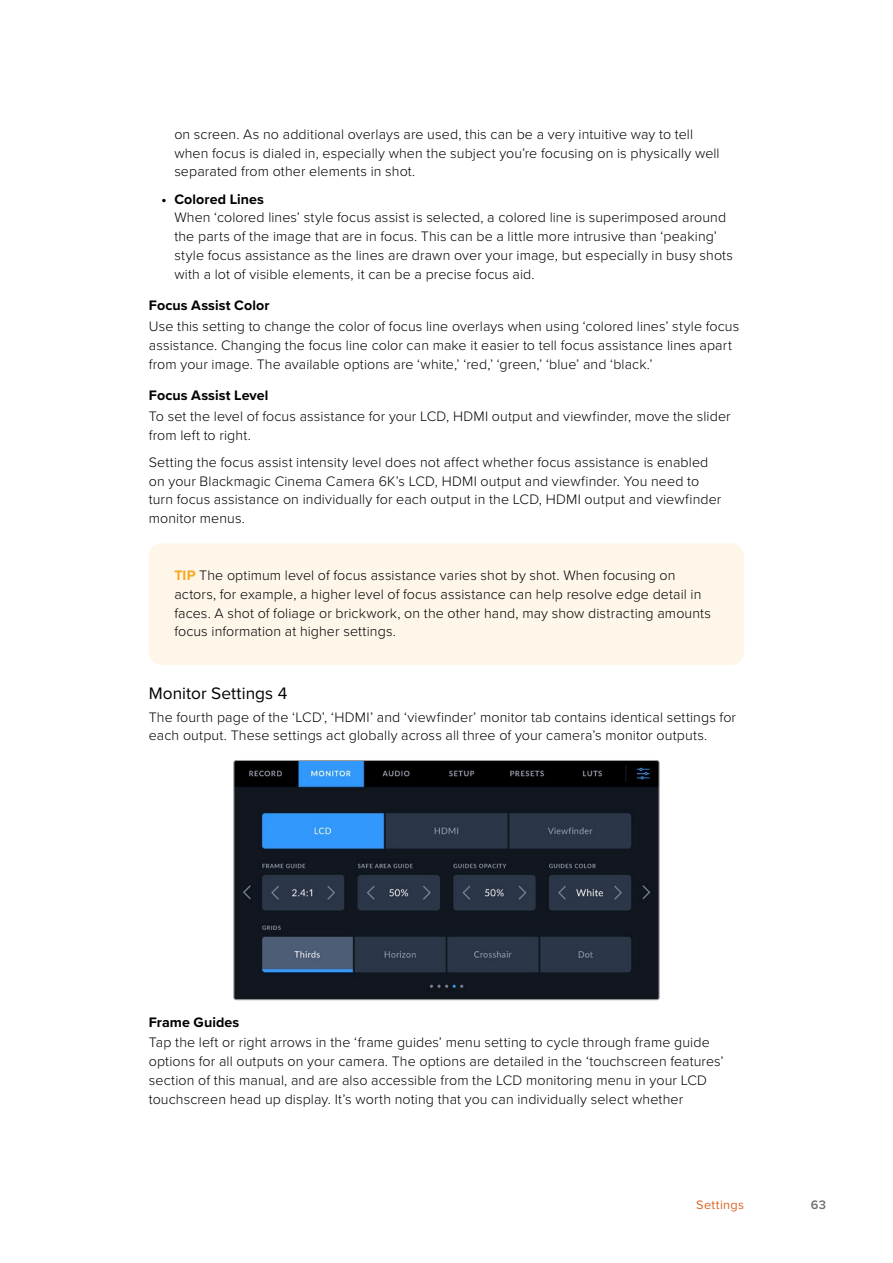
<style>
.page{position:relative;width:893px;height:1263px;background:#fff}
.page>*{position:absolute;margin:0;border:0;box-sizing:border-box;transform-origin:0 0}
.t1{font:17.25px "Proxima Nova";color:#000}
.t2{font:300 14.25px/18.8px "Proxima Nova";letter-spacing:.005em;color:#000}
.t3{font:700 14.25px "Proxima Nova";letter-spacing:.005em;color:#000}
.t4{font:12.75px "Proxima Nova";letter-spacing:.025em;color:#db6627}
.t5{font:600 12.75px "Proxima Nova";color:#706f6f}
.s1{font-weight:700;color:#f8a91f}
</style>
<div class="page">
<div style="left:149px;top:543px;width:595px;height:122px;background:#fef6e9;border-radius:13px"></div>
<img style="left:235px;top:762px;width:423px;height:236px">
<div style="left:233px;top:760px;width:427px;height:240px;border:1px solid #9d9d9c;border-radius:2px"></div>
<p class="t2" style="left:174px;top:124px;width:547px">on screen. As no additional overlays are used, this can be a very intuitive way to tell when focus is dialed in, especially when the subject you’re focusing on is physically well separated from other elements in shot.</p>
<p class="t3" style="left:162px;top:188px;width:104px">• Colored Lines</p>
<p class="t2" style="left:174px;top:207px;width:560px">When ‘colored lines’ style focus assist is selected, a colored line is superimposed around the parts of the image that are in focus. This can be a little more intrusive than ‘peaking’ style focus assistance as the lines are drawn over your image, but especially in busy shots with a lot of visible elements, it can be a precise focus aid.</p>
<p class="t3" style="left:149px;top:295px;width:122px">Focus Assist Color</p>
<p class="t2" style="left:149px;top:316px;width:592px">Use this setting to change the color of focus line overlays when using ‘colored lines’ style focus assistance. Changing the focus line color can make it easier to tell focus assistance lines apart from your image. The available options are ‘white,’ ‘red,’ ‘green,’ ‘blue’ and ‘black.’</p>
<p class="t3" style="left:149px;top:385px;width:121px">Focus Assist Level</p>
<p class="t2" style="left:149px;top:406px;width:583px">To set the level of focus assistance for your LCD, HDMI output and viewfinder, move the slider from left to right.</p>
<p class="t2" style="left:149px;top:452px;width:574px">Setting the focus assist intensity level does not affect whether focus assistance is enabled on your Blackmagic Cinema Camera 6K’s LCD, HDMI output and viewfinder. You need to turn focus assistance on individually for each output in the LCD, HDMI output and viewfinder monitor menus.</p>
<p class="t2" style="left:174px;top:565px;width:538px"><span class="s1">TIP</span> The optimum level of focus assistance varies shot by shot. When focusing on actors, for example, a higher level of focus assistance can help resolve edge detail in faces. A shot of foliage or brickwork, on the other hand, may show distracting amounts focus information at higher settings.</p>
<p class="t1" style="left:149px;top:680px;width:140px">Monitor Settings 4</p>
<p class="t2" style="left:149px;top:707px;width:589px">The fourth page of the ‘LCD’, ‘HDMI’ and ‘viewfinder’ monitor tab contains identical settings for each output. These settings act globally across all three of your camera’s monitor outputs.</p>
<p class="t3" style="left:149px;top:1011px;width:92px">Frame Guides</p>
<p class="t2" style="left:149px;top:1032px;width:576px">Tap the left or right arrows in the ‘frame guides’ menu setting to cycle through frame guide options for all outputs on your camera. The options are detailed in the ‘touchscreen features’ section of this manual, and are also accessible from the LCD monitoring menu in your LCD touchscreen head up display. It’s worth noting that you can individually select whether</p>
<p class="t4" style="left:696px;top:1195px;width:49px">Settings</p>
<p class="t5" style="left:811px;top:1195px;width:17px">63</p>
</div>
